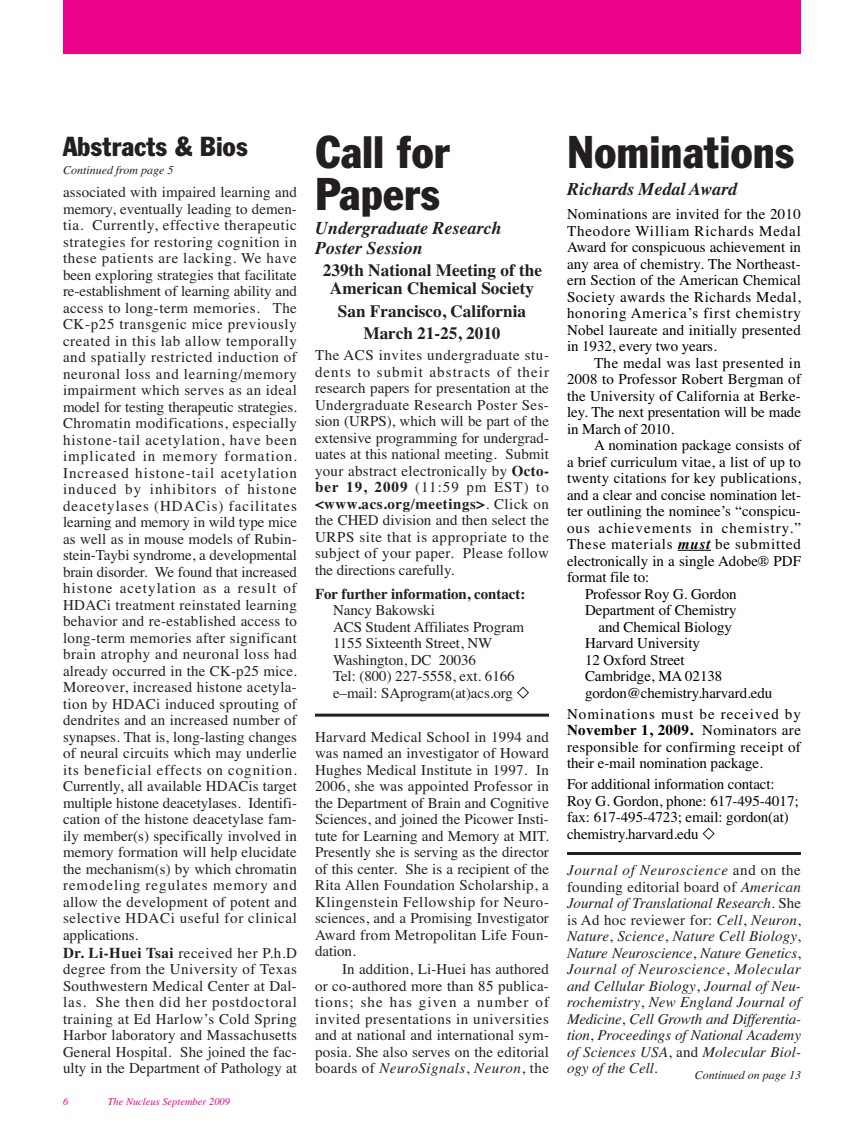
<style>
.page{position:relative;width:864px;height:1134px;background:#fff}
.page>*{position:absolute;margin:0;border:0;box-sizing:border-box;transform-origin:0 0}
.t1{font:condensed 45px/42px "Franklin Gothic BT";color:#231f20}
.t2{font:condensed 27px "Franklin Gothic BT";color:#231f20}
.t3{font:italic 700 18px/19.5px "Times";color:#231f20}
.t4{font:700 17.25px/18px "Times";color:#231f20;text-align:center}
.t5{font:15px/16.5px "Times";color:#231f20;text-align:justify}
.t6{font:15px/16.5px "Times";letter-spacing:-.005em;color:#000;text-align:justify}
.t7{font:italic 15px/16.5px "Times";letter-spacing:.01em;color:#231f20;text-align:justify}
.t8{font:15px "Times";letter-spacing:.02em;color:#000}
.t9{font:700 15px "Times";letter-spacing:-.005em;color:#231f20}
.t10{font:15px "Times";letter-spacing:.055em;color:#000}
.t11{font:15px "Times";letter-spacing:.07em;color:#000}
.t12{font:italic 12px "Times";color:#231f20}
.t13{font:italic 10.5px "Times";color:#ed028c}
.s1{font-weight:700}
.s2{color:#fff}
.s3{font-style:italic}
.s4{font-weight:700;font-style:italic}
.s5{font-style:normal}
</style>
<div class="page">
<div style="left:63px;top:0;width:738px;height:54px;background:#ed028c"></div>
<hr style="left:678px;top:550px;width:33px;height:1px;background:#000">
<hr style="left:315px;top:714px;width:234px;height:3px;background:#231f20">
<hr style="left:567px;top:852px;width:234px;height:3px;background:#231f20">
<h2 class="t2" style="left:63px;top:136px;width:187px">Abstracts &amp; Bios</h2>
<p class="t12" style="left:63px;top:162px;width:112px">Continued from page 5</p>
<p class="t5" style="left:63px;top:184px;width:236px">associated with impaired learning and memory, eventually leading to demen&shy;tia. Currently, effective therapeutic strategies for restoring cognition in these patients are lacking. We have been exploring strategies that facilitate re-establishment of learning ability and access to long-term memories. The CK-p25 transgenic mice previously created in this lab allow temporally and spatially restricted induction of neuronal loss and learning/memory impairment which serves as an ideal model for testing therapeutic strategies.<br>Chromatin modifications, especially histone-tail acetylation, have been implicated in memory formation.<br>Increased histone-tail acetylation induced by inhibitors of histone deacetylases (HDACis) facilitates learning and memory in wild type mice as well as in mouse models of Rubin&shy;stein-Taybi syndrome, a developmental brain disorder. We found that increased histone acetylation as a result of HDACi treatment reinstated learning behavior and re-established access to long-term memories after significant brain atrophy and neuronal loss had already occurred in the CK-p25 mice.<br>Moreover, increased histone acetyla&shy;tion by HDACi induced sprouting of dendrites and an increased number of synapses. That is, long-lasting changes of neural circuits which may underlie its beneficial effects on cognition.<br>Currently, all available HDACis target multiple histone deacetylases. Identifi&shy;cation of the histone deacetylase fam&shy;ily member(s) specifically involved in memory formation will help elucidate the mechanism(s) by which chromatin remodeling regulates memory and allow the development of potent and selective HDACi useful for clinical applications.</p>
<p class="t5" style="left:63px;top:944px;width:235px"><span class="s1">Dr. Li-Huei Tsai</span> received her P.h.D degree from the University of Texas Southwestern Medical Center at Dal&shy;las. She then did her postdoctoral training at Ed Harlow’s Cold Spring Harbor laboratory and Massachusetts General Hospital. She joined the fac&shy;ulty in the Department of Pathology at</p>
<p class="t13" style="left:63px;top:1095px;width:7px">6</p>
<p class="t13" style="left:108px;top:1095px;width:124px">The Nucleus September 2009</p>
<h1 class="t1" style="left:315px;top:135px;width:137px">Call for<br>Papers</h1>
<p class="t3" style="left:315px;top:218px;width:188px">Undergraduate Research<br>Poster Session</p>
<p class="t4" style="left:323px;top:261px;width:221px">239th National Meeting of the<br>American Chemical Society</p>
<p class="t4" style="left:338px;top:300px;width:190px;line-height:22.5px">San Francisco, California<br>March 21-25, 2010</p>
<p class="t5" style="left:315px;top:347px;width:236px">The ACS invites undergraduate stu&shy;dents to submit abstracts of their research papers for presentation at the Undergraduate Research Poster Ses&shy;sion (URPS), which will be part of the extensive programming for undergrad&shy;uates at this national meeting. Submit your abstract electronically by <span class="s1">Octo&shy;ber 19, 2009</span> (11:59 pm EST) to <span class="s1">&lt;www.acs.org/meetings&gt;</span>. Click on the CHED division and then select the URPS site that is appropriate to the subject of your paper. Please follow the directions carefully.</p>
<p class="t9" style="left:315px;top:585px;width:212px">For further information, contact:</p>
<p class="t5" style="left:333px;top:602px;width:197px;text-align:left">Nancy Bakowski<br>ACS Student Affiliates Program<br>1155 Sixteenth Street, NW<br>Washington, DC 20036<br>Tel: (800) 227-5558, ext. 6166 e–mail: SAprogram(at)acs.org <span class="s2">◆</span></p>
<p class="t5" style="left:315px;top:728px;width:235px">Harvard Medical School in 1994 and was named an investigator of Howard Hughes Medical Institute in 1997. In 2006, she was appointed Professor in the Department of Brain and Cognitive Sciences, and joined the Picower Insti&shy;tute for Learning and Memory at MIT.<br>Presently she is serving as the director of this center. She is a recipient of the Rita Allen Foundation Scholarship, a Klingenstein Fellowship for Neuro&shy;sciences, and a Promising Investigator Award from Metropolitan Life Foun&shy;dation.</p>
<p class="t5" style="left:315px;top:961px;width:235px;text-indent:27px">In addition, Li-Huei has authored or co-authored more than 85 publica&shy;tions; she has given a number of invited presentations in universities and at national and international sym&shy;posia. She also serves on the editorial boards of <span class="s3">NeuroSignals</span>, <span class="s3">Neuron</span>, the</p>
<h1 class="t1" style="left:567px;top:135px;width:229px">Nominations</h1>
<p class="t3" style="left:567px;top:179px;width:172px">Richards Medal Award</p>
<p class="t6" style="left:567px;top:206px;width:236px">Nominations are invited for the 2010<br>Theodore William Richards Medal Award for conspicuous achievement in any area of chemistry. The Northeast&shy;ern Section of the American Chemical Society awards the Richards Medal, honoring America’s first chemistry Nobel laureate and initially presented in 1932, every two years.</p>
<p class="t6" style="left:567px;top:354px;width:236px;text-indent:27px">The medal was last presented in 2008 to Professor Robert Bergman of the University of California at Berke&shy;ley. The next presentation will be made in March of 2010.</p>
<p class="t6" style="left:594px;top:437px;width:208px">A nomination package consists of</p>
<p class="t6" style="left:567px;top:453px;width:236px">a brief curriculum vitae, a list of up to</p>
<p class="t8" style="left:567px;top:469px;width:235px">twenty citations for key publications,</p>
<p class="t6" style="left:567px;top:486px;width:236px">and a clear and concise nomination let-</p>
<p class="t6" style="left:567px;top:503px;width:235px">ter outlining the nominee’s “conspicu-</p>
<p class="t11" style="left:567px;top:519px;width:236px">ous achievements in chemistry.”</p>
<p class="t10" style="left:567px;top:535px;width:236px">These materials <span class="s4">must</span> be submitted</p>
<p class="t6" style="left:567px;top:552px;width:236px">electronically in a single Adobe® PDF</p>
<p class="t6" style="left:567px;top:569px;width:84px">format file to:</p>
<p class="t6" style="left:585px;top:585px;width:153px">Professor Roy G. Gordon</p>
<p class="t6" style="left:585px;top:602px;width:153px">Department of Chemistry</p>
<p class="t6" style="left:599px;top:618px;width:135px">and Chemical Biology</p>
<p class="t6" style="left:585px;top:635px;width:116px">Harvard University</p>
<p class="t6" style="left:585px;top:651px;width:101px">12 Oxford Street</p>
<p class="t6" style="left:585px;top:668px;width:139px">Cambridge, MA 02138</p>
<p class="t6" style="left:585px;top:684px;width:189px">gordon@chemistry.harvard.edu</p>
<p class="t6" style="left:567px;top:705px;width:236px">Nominations must be received by <span class="s1">November 1, 2009.</span> Nominators are responsible for confirming receipt of their e-mail nomination package.</p>
<p class="t6" style="left:567px;top:776px;width:233px;text-align:left">For additional information contact:<br>Roy G. Gordon, phone: 617-495-4017; fax: 617-495-4723; email: gordon(at) chemistry.harvard.edu <span class="s2">◆</span></p>
<p class="t7" style="left:567px;top:862px;width:236px">Journal of Neuroscience <span class="s5">and on the founding editorial board of</span> American Journal of Translational Research<span class="s5">. She is Ad hoc reviewer for:</span> Cell<span class="s5">,</span> Neuron<span class="s5">, </span>Nature<span class="s5">,</span> Science<span class="s5">,</span> Nature Cell Biology<span class="s5">, </span>Nature Neuroscience<span class="s5">,</span> Nature Genetics<span class="s5">, </span>Journal of Neuroscience<span class="s5">,</span> Molecular and Cellular Biology<span class="s5">,</span> Journal of Neu&shy;rochemistry<span class="s5">,</span> New England Journal of Medicine<span class="s5">,</span> Cell Growth and Differentia&shy;tion<span class="s5">,</span> Proceedings of National Academy of Sciences USA<span class="s5">, and</span> Molecular Biol&shy;ogy of the Cell<span class="s5">.</span></p>
<p class="t12" style="left:695px;top:1068px;width:108px">Continued on page 13</p>
</div>
